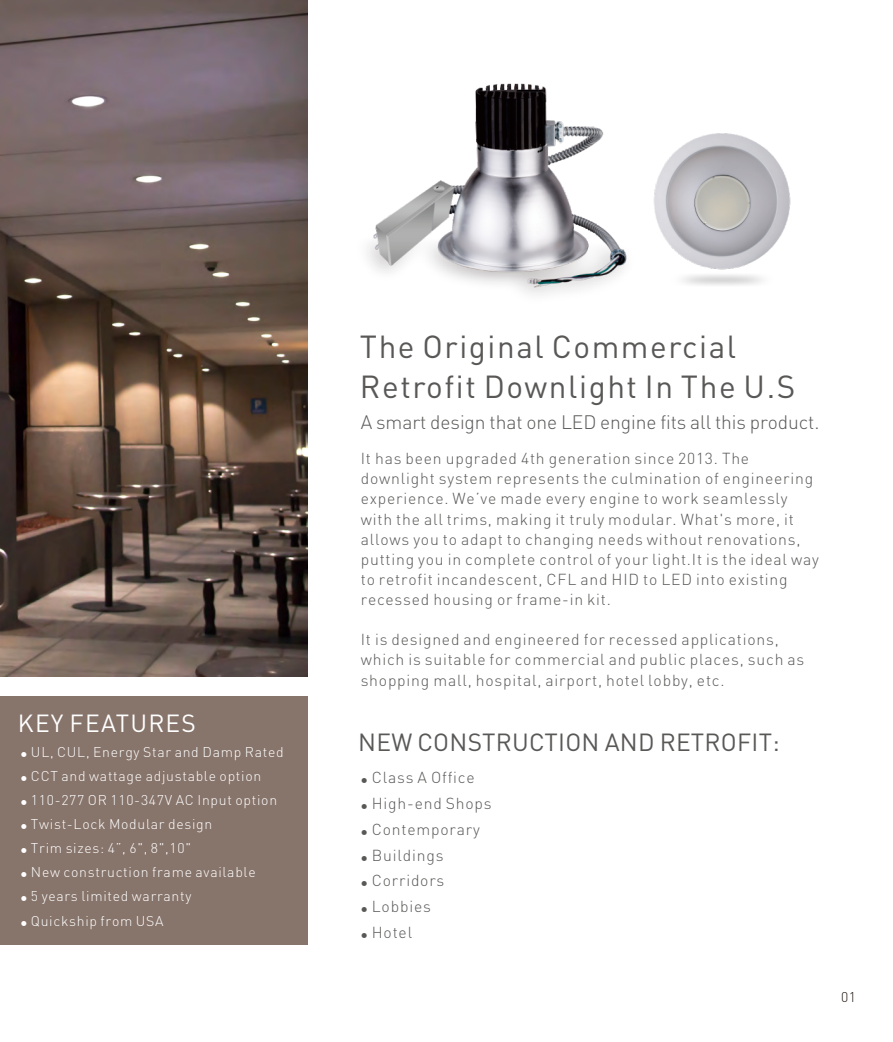
<style>
.page{position:relative;width:893px;height:1042px;background:#fff}
.page>*{position:absolute;margin:0;border:0;box-sizing:border-box;transform-origin:0 0}
.t1{font:31.5px/40.2px "DINOT";letter-spacing:.05em;color:#595857}
.t2{font:24.5px "DINOT";letter-spacing:.01em;color:#595857}
.t3{font:24.5px "DINOT";letter-spacing:.05em;color:#fff}
.t4{font:300 19.25px "DINOT";letter-spacing:-.005em;color:#595857}
.t5{font:300 15.75px/20.1px "DINOT";letter-spacing:.05em;color:#595857}
.t6{font:300 14px "DINOT";letter-spacing:.05em;color:#fff}
.t7{font:300 14px "DINOT";color:#231916}
.s1{font-family:"FZHTK GBK1 0";font-weight:400;font-size:7px}
</style>
<div class="page">
<div style="left:0;top:696px;width:308px;height:248px;background:#87746b"></div>
<img style="left:0;top:0;width:308px;height:676px">
<img style="left:367px;top:83px;width:424px;height:212px">
<h2 class="t3" style="left:18px;top:713px;width:180px">KEY FEATURES</h2>
<p class="t6" style="left:20px;top:746px;width:265px"><span class="s1">●</span> UL, CUL, Energy Star and Damp Rated</p>
<p class="t6" style="left:20px;top:770px;width:242px"><span class="s1">●</span> CCT and wattage adjustable option</p>
<p class="t6" style="left:20px;top:794px;width:258px"><span class="s1">●</span> 110-277 OR 110-347V AC Input option</p>
<p class="t6" style="left:20px;top:818px;width:193px"><span class="s1">●</span> Twist-Lock Modular design</p>
<p class="t6" style="left:20px;top:842px;width:172px"><span class="s1">●</span> Trim sizes: 4”, 6", 8",10"</p>
<p class="t6" style="left:20px;top:866px;width:237px"><span class="s1">●</span> New construction frame available</p>
<p class="t6" style="left:20px;top:891px;width:173px"><span class="s1">●</span> 5 years limited warranty</p>
<p class="t6" style="left:20px;top:915px;width:145px"><span class="s1">●</span> Quickship from USA</p>
<h1 class="t1" style="left:360px;top:329px;width:437px">The Original Commercial<br>Retrofit Downlight In The U.S</h1>
<p class="t4" style="left:361px;top:415px;width:460px">A smart design that one LED engine fits all this product.</p>
<p class="t5" style="left:361px;top:450px;width:460px">It has been upgraded 4th generation since 2013. The downlight system represents the culmination of engineering experience. We’ve made every engine to work seamlessly with the all trims, making it truly modular. What's more, it allows you to adapt to changing needs without renovations, putting you in complete control of your light.It is the ideal way to retrofit incandescent, CFL and HID to LED into existing recessed housing or frame-in kit.</p>
<p class="t5" style="left:361px;top:631px;width:445px">It is designed and engineered for recessed applications, which is suitable for commercial and public places, such as shopping mall, hospital, airport, hotel lobby, etc.</p>
<h2 class="t2" style="left:358px;top:733px;width:423px">NEW CONSTRUCTION AND RETROFIT:</h2>
<p class="t5" style="left:361px;top:768px;width:115px"><span class="s1">●</span> Class A Office</p>
<p class="t5" style="left:361px;top:794px;width:132px"><span class="s1">●</span> High-end Shops</p>
<p class="t5" style="left:361px;top:820px;width:120px"><span class="s1">●</span> Contemporary</p>
<p class="t5" style="left:361px;top:846px;width:84px"><span class="s1">●</span> Buildings</p>
<p class="t5" style="left:361px;top:872px;width:85px"><span class="s1">●</span> Corridors</p>
<p class="t5" style="left:361px;top:898px;width:72px"><span class="s1">●</span> Lobbies</p>
<p class="t5" style="left:361px;top:924px;width:53px"><span class="s1">●</span> Hotel</p>
<p class="t7" style="left:841px;top:991px;width:17px">01</p>
</div>
